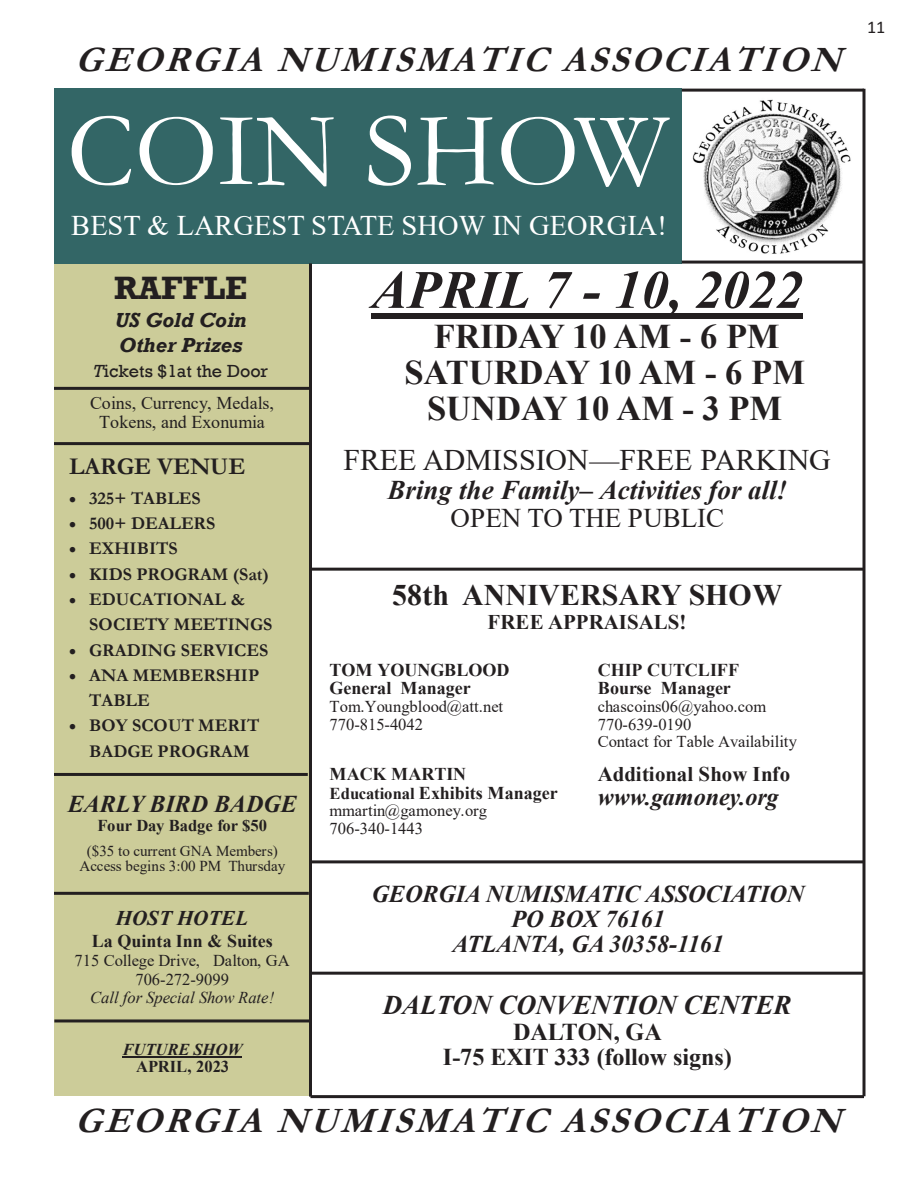
<style>
.page{position:relative;width:918px;height:1188px;background:#fff}
.page>*{position:absolute;margin:0;border:0;box-sizing:border-box;transform-origin:0 0}
.t1{font:106.5px "Garamond";color:#fff}
.t2{font:italic 700 54px "Times New Roman";color:#231f20}
.t3{font:italic 700 36px "Garamond";color:#231f20}
.t4{font:700 34.65px "Times New Roman";color:#231f20}
.t5{font:700 34.5px/36px "Times New Roman";letter-spacing:-.005em;color:#231f20;text-align:center}
.t6{font:700 33.15px "Rockwell";letter-spacing:-.005em;color:#231f20}
.t7{font:29.85px "Times New Roman";color:#231f20}
.t8{font:700 29.85px "Times New Roman";color:#231f20}
.t9{font:28.5px "Times New Roman";color:#fff}
.t10{font:italic 700 27px/28.5px "Times New Roman";color:#231f20;text-align:center}
.t11{font:italic 700 24.15px/25px "Times New Roman";letter-spacing:-.005em;color:#231f20;text-align:center}
.t12{font:700 24.15px/25.2px "Times New Roman";letter-spacing:-.005em;color:#231f20;text-align:center}
.t13{font:700 24.15px "Garamond";letter-spacing:-.005em;color:#231f20}
.t14{font:700 20.85px "Times New Roman";color:#231f20}
.t15{font:italic 700 20.85px/24.9px "Rockwell";color:#231f20}
.t16{font:italic 700 20.85px "Times New Roman";color:#231f20}
.t17{font:700 18px/25.2px "Garamond";color:#231f20}
.t18{font:700 18px/18.8px "Times New Roman";color:#231f20}
.t19{font:18px/19px "Times New Roman";letter-spacing:-.005em;color:#231f20;text-align:center}
.t20{font:18px "Rockwell";color:#231f20}
.t21{font:18px "Calibri";color:#231f20}
.t22{font:italic 700 16.65px "Times New Roman";letter-spacing:-.005em;color:#231f20}
.t23{font:16.5px/17.4px "Times New Roman";color:#231f20}
.t24{font:700 16.5px "Times New Roman";color:#231f20}
.t25{font:15.15px/15.9px "Times New Roman";color:#231f20;text-align:center}
.s1{font-weight:400;font-style:normal}
.s2{font-style:italic}
.s3{font-size:16.65px}
</style>
<div class="page">
<div style="left:54px;top:263px;width:256px;height:833px;background:#cc9"></div>
<div style="left:54px;top:88px;width:628px;height:175px;background:#366"></div>
<div style="left:372px;top:314px;width:431px;height:5px;background:#231f20"></div>
<hr style="left:310px;top:568px;width:554px;height:3px;background:#231f20">
<hr style="left:310px;top:972px;width:554px;height:3px;background:#231f20">
<hr style="left:54px;top:387px;width:256px;height:3px;background:#231f20">
<img style="left:692px;top:99px;width:159px;height:155px">
<hr style="left:54px;top:442px;width:256px;height:3px;background:#231f20">
<hr style="left:310px;top:1095px;width:554px;height:3px;background:#231f20">
<svg style="left:862px;top:89px;width:4px;height:1007px;fill:#231f20"></svg>
<hr style="left:310px;top:860px;width:554px;height:3px;background:#231f20">
<hr style="left:309px;top:263px;width:3px;height:834px;background:#231f20">
<hr style="left:682px;top:89px;width:182px;height:3px;background:#231f20">
<hr style="left:682px;top:261px;width:182px;height:3px;background:#231f20">
<hr style="left:54px;top:892px;width:255px;height:3px;background:#231f20">
<hr style="left:54px;top:773px;width:254px;height:3px;background:#231f20">
<hr style="left:54px;top:1019px;width:255px;height:3px;background:#231f20">
<hr style="left:122px;top:1057px;width:120px;height:1px;background:#231f20">
<p class="t3" style="left:75px;top:35px;width:783px">GEORGIA NUMISMATIC ASSOCIATION</p>
<p class="t1" style="left:67px;top:79px;width:604px">COIN SHOW</p>
<p class="t9" style="left:71px;top:206px;width:597px">BEST &amp; LARGEST STATE SHOW IN GEORGIA!</p>
<p class="t2" style="left:372px;top:252px;width:433px">APRIL 7 - 10, 2022</p>
<p class="t5" style="left:404px;top:317px;width:402px">FRIDAY 10 AM - 6 PM<br>SATURDAY 10 AM - 6 PM</p>
<p class="t4" style="left:427px;top:383px;width:356px">SUNDAY 10 AM - 3 PM</p>
<p class="t7" style="left:344px;top:439px;width:489px">FREE ADMISSION—FREE PARKING</p>
<p class="t10" style="left:388px;top:475px;width:401px">Bring the Family– Activities for all!<br><span class="s1">OPEN TO THE PUBLIC</span></p>
<p class="t6" style="left:114px;top:268px;width:135px">RAFFLE</p>
<p class="t15" style="left:114px;top:308px;width:134px">US Gold Coin<br>Other Prizes</p>
<p class="t20" style="left:93px;top:361px;width:176px"><span class="s2">T</span>ickets $1at the Door</p>
<p class="t19" style="left:90px;top:393px;width:185px">Coins, Currency, Medals,<br>Tokens, and Exonumia</p>
<p class="t13" style="left:69px;top:450px;width:178px">LARGE VENUE</p>
<p class="t17" style="left:69px;top:486px;width:133px">• 325+ TABLES</p>
<p class="t17" style="left:69px;top:511px;width:148px">• 500+ DEALERS</p>
<p class="t17" style="left:69px;top:536px;width:110px">• EXHIBITS</p>
<p class="t17" style="left:69px;top:562px;width:201px">• KIDS PROGRAM (Sat)</p>
<p class="t17" style="left:89px;top:587px;width:184px;text-indent:-20px">• EDUCATIONAL &amp;<br>SOCIETY MEETINGS</p>
<p class="t17" style="left:69px;top:638px;width:201px">• GRADING SERVICES</p>
<p class="t17" style="left:89px;top:663px;width:171px;text-indent:-20px">• ANA MEMBERSHIP<br>TABLE</p>
<p class="t17" style="left:69px;top:713px;width:192px;text-align:center">• BOY SCOUT MERIT<br>BADGE PROGRAM</p>
<p class="t8" style="left:392px;top:573px;width:392px">58th ANNIVERSARY SHOW</p>
<p class="t14" style="left:488px;top:607px;width:200px">FREE APPRAISALS!</p>
<p class="t18" style="left:598px;top:660px;width:143px">CHIP CUTCLIFF<br>Bourse Manager</p>
<p class="t23" style="left:598px;top:698px;width:201px">chascoins06@yahoo.com<br>770-639-0190<br>Contact for Table Availability</p>
<p class="t14" style="left:598px;top:759px;width:194px">Additional Show Info</p>
<p class="t11" style="left:598px;top:784px;width:182px">www.gamoney.org</p>
<p class="t18" style="left:330px;top:660px;width:182px">TOM YOUNGBLOOD<br>General Manager</p>
<p class="t23" style="left:330px;top:698px;width:175px">Tom.Youngblood@att.net<br>770-815-4042</p>
<p class="t18" style="left:330px;top:764px;width:230px">MACK MARTIN<br><span class="s3">Educational</span> Exhibits Manager</p>
<p class="t23" style="left:330px;top:801px;width:159px">mmartin@gamoney.org<br>706-340-1443</p>
<p class="t11" style="left:68px;top:791px;width:231px">EARLY BIRD BADGE</p>
<p class="t24" style="left:98px;top:814px;width:171px">Four Day Badge for $50</p>
<p class="t25" style="left:80px;top:842px;width:207px">($35 to current GNA Members)<br>Access begins 3:00 PM Thursday</p>
<p class="t16" style="left:116px;top:904px;width:134px">HOST HOTEL</p>
<p class="t18" style="left:92px;top:931px;width:183px">La Quinta Inn &amp; Suites</p>
<p class="t23" style="left:75px;top:950px;width:217px;line-height:18.8px;text-align:center">715 College Drive, Dalton, GA<br>706-272-9099<br><span class="s2">Call for Special Show Rate!</span></p>
<p class="t22" style="left:122px;top:1038px;width:121px">FUTURE SHOW</p>
<p class="t24" style="left:136px;top:1055px;width:95px">APRIL, 2023</p>
<p class="t11" style="left:372px;top:880px;width:434px">GEORGIA NUMISMATIC ASSOCIATION<br>PO BOX 76161<br>ATLANTA, GA 30358-1161</p>
<p class="t10" style="left:383px;top:990px;width:410px">DALTON CONVENTION CENTER</p>
<p class="t12" style="left:443px;top:1019px;width:290px">DALTON, GA<br>I-75 EXIT 333 (follow signs)</p>
<p class="t3" style="left:75px;top:1096px;width:783px">GEORGIA NUMISMATIC ASSOCIATION</p>
<p class="t21" style="left:867px;top:15px;width:20px">11</p>
</div>
